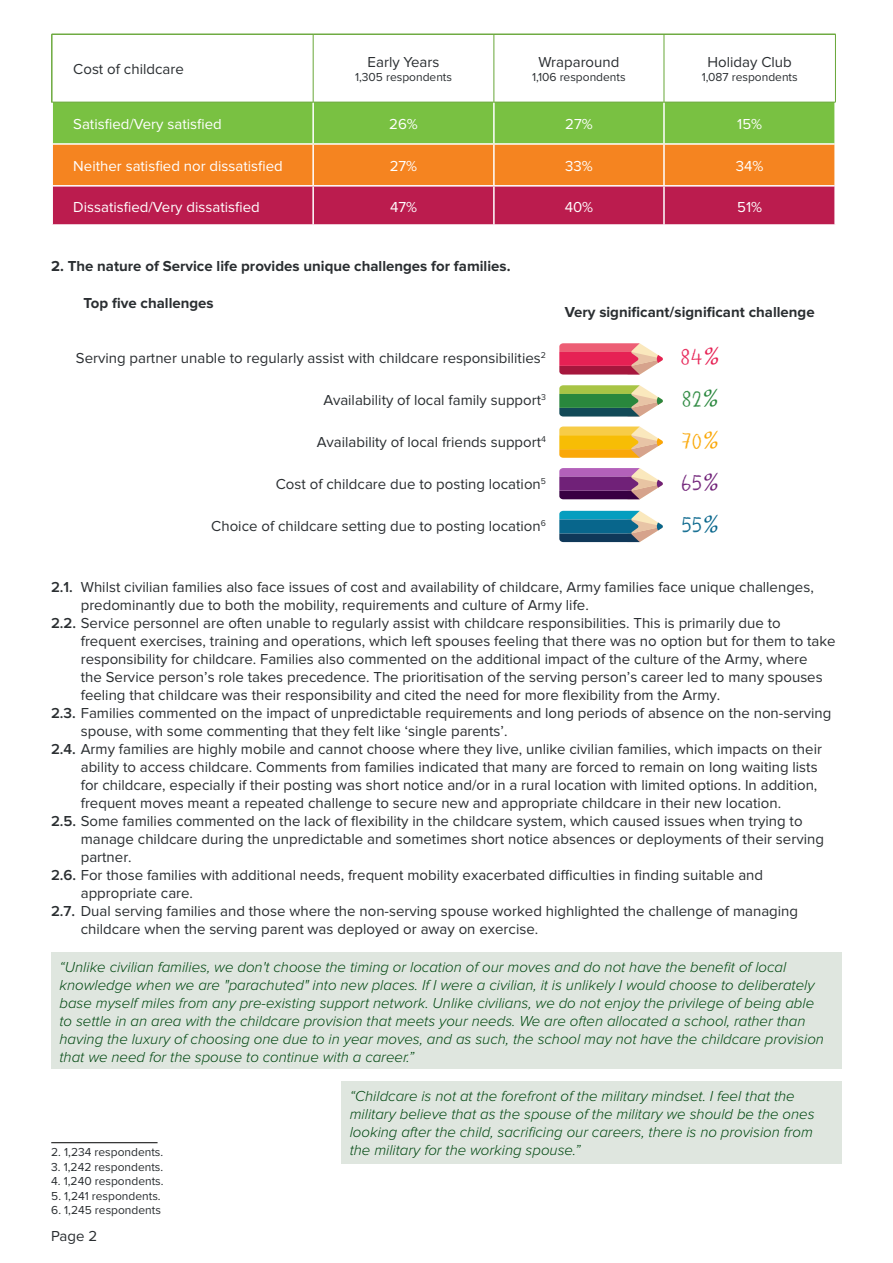
<style>
.page{position:relative;width:893px;height:1263px;background:#fff}
.page>*{position:absolute;margin:0;border:0;box-sizing:border-box;transform-origin:0 0}
.t1{font:25.5px "DK Crayon Crumble";color:#e62154}
.t2{font:25.5px "DK Crayon Crumble";color:#29873d}
.t3{font:25.5px "DK Crayon Crumble";color:#faa808}
.t4{font:25.5px "DK Crayon Crumble";color:#702178}
.t5{font:25.5px "DK Crayon Crumble";color:#08668c}
.t6{font:15px/18px "Proxima Nova";color:#2a2e31}
.t7{font:italic 300 15px/18px "Proxima Nova";color:#004710}
.t8{font:700 15px "Proxima Nova";color:#2a2e31}
.t9{font:15px "Proxima Nova";color:#fff}
.t10{font:12px "Proxima Nova";color:#2a2e31}
.s1{font-family:"Adventure"}
.s2{font-weight:600}
</style>
<div class="page">
<svg style="left:53px;top:103px;width:782px;height:122px;background:#b8783b"></svg>
<hr style="left:312px;top:102px;width:2px;height:41px;background:#fff">
<hr style="left:493px;top:102px;width:2px;height:41px;background:#fff">
<hr style="left:663px;top:102px;width:2px;height:41px;background:#fff">
<hr style="left:53px;top:143px;width:260px;height:2px;background:#fff">
<hr style="left:313px;top:143px;width:181px;height:2px;background:#fff">
<hr style="left:312px;top:145px;width:2px;height:40px;background:#fff">
<hr style="left:494px;top:143px;width:170px;height:2px;background:#fff">
<hr style="left:493px;top:145px;width:2px;height:40px;background:#fff">
<hr style="left:664px;top:143px;width:171px;height:2px;background:#fff">
<hr style="left:663px;top:145px;width:2px;height:40px;background:#fff">
<hr style="left:53px;top:185px;width:260px;height:2px;background:#fff">
<hr style="left:313px;top:185px;width:181px;height:2px;background:#fff">
<hr style="left:312px;top:187px;width:2px;height:38px;background:#fff">
<hr style="left:494px;top:185px;width:170px;height:2px;background:#fff">
<hr style="left:493px;top:187px;width:2px;height:38px;background:#fff">
<hr style="left:664px;top:185px;width:171px;height:2px;background:#fff">
<hr style="left:663px;top:187px;width:2px;height:38px;background:#fff">
<hr style="left:52px;top:34px;width:261px;height:1px;background:#68a738">
<hr style="left:51px;top:34px;width:1px;height:68px;background:#68a738">
<hr style="left:52px;top:34px;width:1px;height:68px;background:#68a738">
<hr style="left:313px;top:34px;width:181px;height:1px;background:#68a738">
<hr style="left:494px;top:34px;width:170px;height:1px;background:#68a738">
<hr style="left:664px;top:34px;width:172px;height:1px;background:#68a738">
<hr style="left:313px;top:34px;width:1px;height:68px;background:#68a738">
<hr style="left:494px;top:34px;width:1px;height:68px;background:#68a738">
<hr style="left:664px;top:34px;width:1px;height:68px;background:#68a738">
<hr style="left:835px;top:34px;width:1px;height:68px;background:#68a738">
<hr style="left:51px;top:102px;width:262px;height:1px;background:#68a738">
<hr style="left:313px;top:102px;width:181px;height:1px;background:#68a738">
<hr style="left:494px;top:102px;width:170px;height:1px;background:#68a738">
<hr style="left:664px;top:102px;width:172px;height:1px;background:#68a738">
<div style="left:51px;top:953px;width:790px;height:116px;background:#dfe6df"></div>
<div style="left:341px;top:1081px;width:501px;height:82px;background:#dfe6df"></div>
<svg style="left:559px;top:385px;width:104px;height:31px;background:#759f6a"></svg>
<svg style="left:559px;top:511px;width:104px;height:31px;background:#49889d"></svg>
<svg style="left:559px;top:343px;width:104px;height:31px;background:#de5f77"></svg>
<svg style="left:559px;top:426px;width:104px;height:32px;background:#f6c54c"></svg>
<svg style="left:559px;top:468px;width:104px;height:31px;background:#965b91"></svg>
<hr style="left:51px;top:1142px;width:107px;height:1px;background:#000">
<p class="t6" style="left:73px;top:60px;width:112px">Cost of childcare</p>
<p class="t6" style="left:368px;top:53px;width:73px">Early Years</p>
<p class="t10" style="left:355px;top:70px;width:99px">1,305 respondents</p>
<p class="t6" style="left:538px;top:53px;width:82px">Wraparound</p>
<p class="t10" style="left:532px;top:70px;width:95px">1,106 respondents</p>
<p class="t6" style="left:708px;top:53px;width:86px">Holiday Club</p>
<p class="t10" style="left:702px;top:70px;width:98px">1,087 respondents</p>
<p class="t9" style="left:73px;top:115px;width:150px">Satisfied/Very satisfied</p>
<p class="t9" style="left:389px;top:115px;width:30px">26%</p>
<p class="t9" style="left:565px;top:115px;width:29px">27%</p>
<p class="t9" style="left:737px;top:115px;width:26px">15%</p>
<p class="t9" style="left:73px;top:157px;width:211px">Neither satisfied nor dissatisfied</p>
<p class="t9" style="left:390px;top:157px;width:29px">27%</p>
<p class="t9" style="left:565px;top:157px;width:29px">33%</p>
<p class="t9" style="left:736px;top:157px;width:29px">34%</p>
<p class="t9" style="left:73px;top:198px;width:188px">Dissatisfied/Very dissatisfied</p>
<p class="t9" style="left:390px;top:198px;width:29px">47%</p>
<p class="t9" style="left:565px;top:198px;width:30px">40%</p>
<p class="t9" style="left:737px;top:198px;width:26px">51%</p>
<p class="t8" style="left:51px;top:258px;width:461px">2. The nature of Service life provides unique challenges for families.</p>
<p class="t8" style="left:84px;top:295px;width:132px">Top five challenges</p>
<p class="t8" style="left:565px;top:304px;width:251px">Very significant/significant challenge</p>
<p class="t6" style="left:76px;top:349px;width:472px">Serving partner unable to regularly assist with childcare responsibilities<sup>2</sup></p>
<p class="t1" style="left:680px;top:342px;width:41px">84<span class="s1">%</span></p>
<p class="t6" style="left:323px;top:391px;width:224px">Availability of local family support<sup>3</sup></p>
<p class="t2" style="left:682px;top:384px;width:39px">82<span class="s1">%</span></p>
<p class="t6" style="left:317px;top:433px;width:231px">Availability of local friends support<sup>4</sup></p>
<p class="t3" style="left:681px;top:426px;width:40px">70<span class="s1">%</span></p>
<p class="t6" style="left:276px;top:475px;width:272px">Cost of childcare due to posting location<sup>5</sup></p>
<p class="t4" style="left:681px;top:468px;width:40px">65<span class="s1">%</span></p>
<p class="t6" style="left:211px;top:517px;width:336px">Choice of childcare setting due to posting location<sup>6</sup></p>
<p class="t5" style="left:681px;top:510px;width:39px">55<span class="s1">%</span></p>
<p class="t6" style="left:81px;top:578px;width:734px;text-indent:-30px"><span class="s2">2.1.</span> Whilst civilian families also face issues of cost and availability of childcare, Army families face unique challenges, predominantly due to both the mobility, requirements and culture of Army life.</p>
<p class="t6" style="left:81px;top:614px;width:756px;text-indent:-30px"><span class="s2">2.2.</span> Service personnel are often unable to regularly assist with childcare responsibilities. This is primarily due to frequent exercises, training and operations, which left spouses feeling that there was no option but for them to take responsibility for childcare. Families also commented on the additional impact of the culture of the Army, where<br>the Service person’s role takes precedence. The prioritisation of the serving person’s career led to many spouses feeling that childcare was their responsibility and cited the need for more flexibility from the Army.</p>
<p class="t6" style="left:81px;top:704px;width:752px;text-indent:-30px"><span class="s2">2.3.</span> Families commented on the impact of unpredictable requirements and long periods of absence on the non-serving spouse, with some commenting that they felt like ‘single parents’.</p>
<p class="t6" style="left:81px;top:740px;width:743px;text-indent:-30px"><span class="s2">2.4.</span> Army families are highly mobile and cannot choose where they live, unlike civilian families, which impacts on their ability to access childcare. Comments from families indicated that many are forced to remain on long waiting lists for childcare, especially if their posting was short notice and/or in a rural location with limited options. In addition, frequent moves meant a repeated challenge to secure new and appropriate childcare in their new location.</p>
<p class="t6" style="left:81px;top:812px;width:745px;text-indent:-30px"><span class="s2">2.5.</span> Some families commented on the lack of flexibility in the childcare system, which caused issues when trying to manage childcare during the unpredictable and sometimes short notice absences or deployments of their serving partner.</p>
<p class="t6" style="left:81px;top:866px;width:684px;text-indent:-30px"><span class="s2">2.6.</span> For those families with additional needs, frequent mobility exacerbated difficulties in finding suitable and appropriate care.</p>
<p class="t6" style="left:81px;top:902px;width:719px;text-indent:-30px"><span class="s2">2.7.</span> Dual serving families and those where the non-serving spouse worked highlighted the challenge of managing childcare when the serving parent was deployed or away on exercise.</p>
<p class="t7" style="left:60px;top:958px;width:766px">“Unlike civilian families, we don't choose the timing or location of our moves and do not have the benefit of local knowledge when we are "parachuted" into new places. If I were a civilian, it is unlikely I would choose to deliberately base myself miles from any pre-existing support network. Unlike civilians, we do not enjoy the privilege of being able to settle in an area with the childcare provision that meets your needs. We are often allocated a school, rather than having the luxury of choosing one due to in year moves, and as such, the school may not have the childcare provision that we need for the spouse to continue with a career.”</p>
<p class="t7" style="left:350px;top:1087px;width:466px">“Childcare is not at the forefront of the military mindset. I feel that the military believe that as the spouse of the military we should be the ones looking after the child, sacrificing our careers, there is no provision from</p>
<p class="t10" style="left:51px;top:1145px;width:114px">2. 1,234 respondents.</p>
<p class="t7" style="left:350px;top:1141px;width:232px">the military for the working spouse.”</p>
<p class="t10" style="left:51px;top:1160px;width:114px">3. 1,242 respondents.</p>
<p class="t10" style="left:51px;top:1174px;width:114px">4. 1,240 respondents.</p>
<p class="t10" style="left:51px;top:1189px;width:111px">5. 1,241 respondents.</p>
<p class="t10" style="left:51px;top:1203px;width:111px">6. 1,245 respondents</p>
<p class="t6" style="left:51px;top:1227px;width:48px">Page 2</p>
</div>
